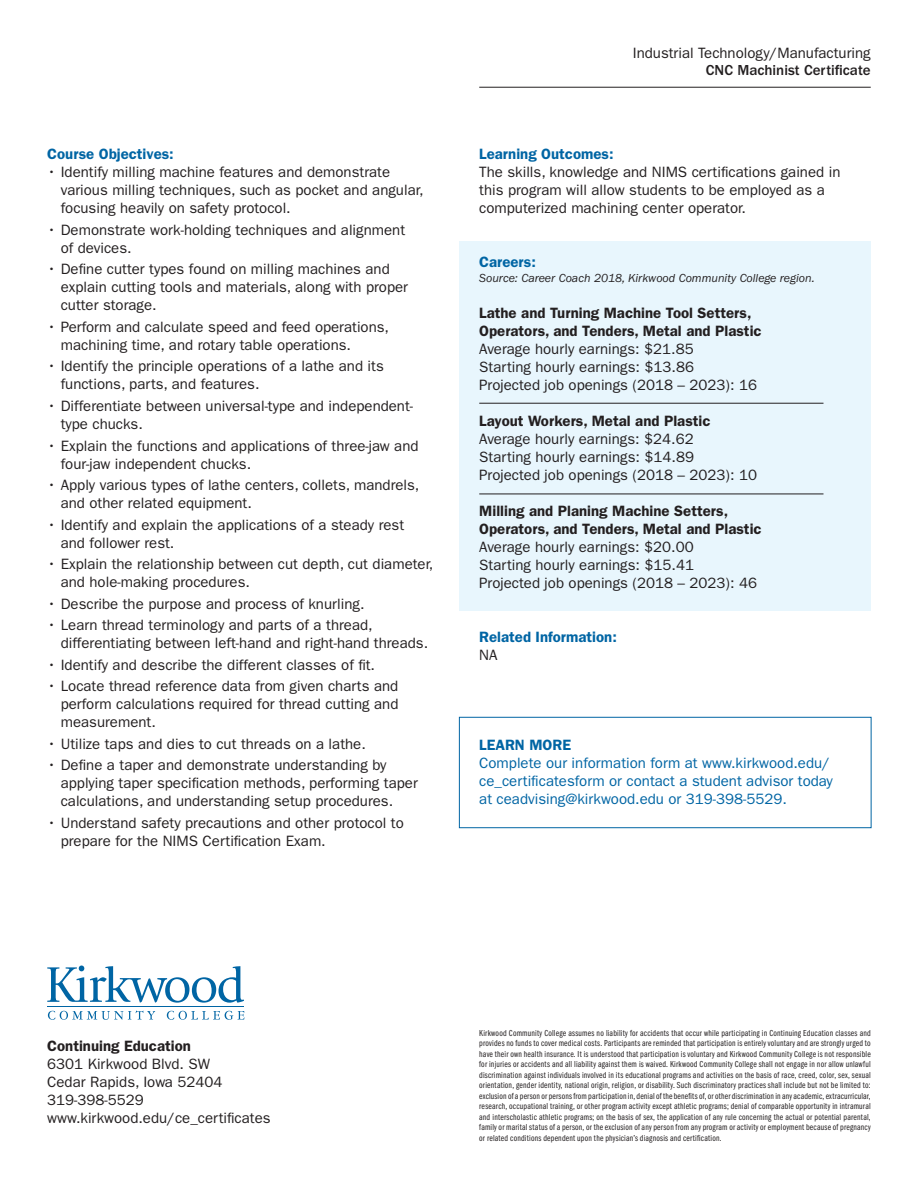
<style>
.page{position:relative;width:918px;height:1188px;background:#fff}
.page>*{position:absolute;margin:0;border:0;box-sizing:border-box;transform-origin:0 0}
.t1{font:15px/18px "ITC Franklin Gothic Std";color:#231f20}
.t2{font:600 15px/18px "ITC Franklin Gothic Std";color:#231f20}
.t3{font:15px/18px "ITC Franklin Gothic Std";color:#0065a4}
.t4{font:600 15px "ITC Franklin Gothic Std";color:#0065a4}
.t5{font:500 15px "ITC Franklin Gothic Std";color:#231f20}
.t6{font:italic 12px "ITC Franklin Gothic Std";color:#231f20}
.t7{font:9px/10.5px "ITC Franklin Gothic Std Bk Cp";letter-spacing:.025em;color:#231f20;text-align:justify}
</style>
<div class="page">
<div style="left:459px;top:241px;width:412px;height:369px;background:#e8f6fd"></div>
<hr style="left:479px;top:494px;width:345px;height:1px;background:#231f20">
<hr style="left:479px;top:403px;width:345px;height:1px;background:#231f20">
<hr style="left:479px;top:87px;width:392px;height:1px;background:#231f20">
<hr style="left:47px;top:1006px;width:197px;height:1px;background:#0065a4">
<svg style="left:47px;top:966px;width:197px;height:37px"></svg>
<svg style="left:48px;top:1011px;width:107px;height:9px"></svg>
<svg style="left:167px;top:1011px;width:77px;height:9px"></svg>
<div style="left:459px;top:717px;width:413px;height:111px;border:1px solid #0065a4"></div>
<p class="t4" style="left:47px;top:145px;width:128px">Course Objectives:</p>
<p class="t1" style="left:61px;top:163px;width:364px;text-indent:-14px">• Identify milling machine features and demonstrate various milling techniques, such as pocket and angular, focusing heavily on safety protocol.</p>
<p class="t1" style="left:61px;top:221px;width:346px;text-indent:-14px">• Demonstrate work-holding techniques and alignment of devices.</p>
<p class="t1" style="left:61px;top:260px;width:349px;text-indent:-14px">• Define cutter types found on milling machines and explain cutting tools and materials, along with proper cutter storage.</p>
<p class="t1" style="left:61px;top:318px;width:330px;text-indent:-14px">• Perform and calculate speed and feed operations, machining time, and rotary table operations.</p>
<p class="t1" style="left:61px;top:358px;width:325px;text-indent:-14px">• Identify the principle operations of a lathe and its functions, parts, and features.</p>
<p class="t1" style="left:61px;top:397px;width:354px;text-indent:-14px">• Differentiate between universal-type and independent&shy;type chucks.</p>
<p class="t1" style="left:61px;top:437px;width:359px;text-indent:-14px">• Explain the functions and applications of three-jaw and four-jaw independent chucks.</p>
<p class="t1" style="left:61px;top:476px;width:360px;text-indent:-14px">• Apply various types of lathe centers, collets, mandrels, and other related equipment.</p>
<p class="t1" style="left:61px;top:516px;width:345px;text-indent:-14px">• Identify and explain the applications of a steady rest and follower rest.</p>
<p class="t1" style="left:61px;top:555px;width:374px;text-indent:-14px">• Explain the relationship between cut depth, cut diameter, and hole-making procedures.</p>
<p class="t1" style="left:47px;top:595px;width:319px">• Describe the purpose and process of knurling.</p>
<p class="t1" style="left:61px;top:616px;width:369px;text-indent:-14px">• Learn thread terminology and parts of a thread, differentiating between left-hand and right-hand threads.</p>
<p class="t1" style="left:47px;top:656px;width:329px">• Identify and describe the different classes of fit.</p>
<p class="t1" style="left:61px;top:677px;width:339px;text-align:justify;text-indent:-14px">• Locate thread reference data from given charts and perform calculations required for thread cutting and measurement.</p>
<p class="t1" style="left:47px;top:735px;width:320px">• Utilize taps and dies to cut threads on a lathe.</p>
<p class="t1" style="left:61px;top:756px;width:359px;text-indent:-14px">• Define a taper and demonstrate understanding by applying taper specification methods, performing taper calculations, and understanding setup procedures.</p>
<p class="t1" style="left:61px;top:814px;width:345px;text-indent:-14px">• Understand safety precautions and other protocol to prepare for the NIMS Certification Exam.</p>
<p class="t1" style="left:633px;top:44px;width:239px">Industrial Technology/Manufacturing</p>
<p class="t5" style="left:706px;top:62px;width:166px">CNC Machinist Certificate</p>
<p class="t4" style="left:479px;top:145px;width:136px">Learning Outcomes:</p>
<p class="t1" style="left:479px;top:163px;width:363px">The skills, knowledge and NIMS certifications gained in this program will allow students to be employed as a computerized machining center operator.</p>
<p class="t4" style="left:479px;top:253px;width:58px">Careers:</p>
<p class="t6" style="left:479px;top:271px;width:337px">Source: Career Coach 2018, Kirkwood Community College region.</p>
<p class="t2" style="left:479px;top:304px;width:284px">Lathe and Turning Machine Tool Setters,<br>Operators, and Tenders, Metal and Plastic</p>
<p class="t1" style="left:479px;top:340px;width:216px">Average hourly earnings: $21.85</p>
<p class="t1" style="left:479px;top:358px;width:216px">Starting hourly earnings: $13.86</p>
<p class="t1" style="left:479px;top:376px;width:279px">Projected job openings (2018 – 2023): 16</p>
<p class="t2" style="left:479px;top:412px;width:233px">Layout Workers, Metal and Plastic</p>
<p class="t1" style="left:479px;top:430px;width:216px">Average hourly earnings: $24.62</p>
<p class="t1" style="left:479px;top:448px;width:216px">Starting hourly earnings: $14.89</p>
<p class="t1" style="left:479px;top:466px;width:279px">Projected job openings (2018 – 2023): 10</p>
<p class="t2" style="left:479px;top:502px;width:284px">Milling and Planing Machine Setters,<br>Operators, and Tenders, Metal and Plastic</p>
<p class="t1" style="left:479px;top:538px;width:216px">Average hourly earnings: $20.00</p>
<p class="t1" style="left:479px;top:556px;width:216px">Starting hourly earnings: $15.41</p>
<p class="t1" style="left:479px;top:574px;width:279px">Projected job openings (2018 – 2023): 46</p>
<p class="t4" style="left:479px;top:628px;width:139px">Related Information:</p>
<p class="t1" style="left:479px;top:646px;width:20px">NA</p>
<p class="t4" style="left:479px;top:736px;width:93px">LEARN MORE</p>
<p class="t3" style="left:479px;top:754px;width:355px">Complete our information form at www.kirkwood.edu/ ce_certificatesform or contact a student advisor today at ceadvising@kirkwood.edu or 319-398-5529.</p>
<p class="t2" style="left:47px;top:1036px;width:145px">Continuing Education</p>
<p class="t1" style="left:47px;top:1055px;width:164px">6301 Kirkwood Blvd. SW</p>
<p class="t1" style="left:47px;top:1073px;width:177px">Cedar Rapids, Iowa 52404</p>
<p class="t1" style="left:47px;top:1091px;width:98px">319-398-5529</p>
<p class="t1" style="left:47px;top:1109px;width:225px">www.kirkwood.edu/ce_certificates</p>
<p class="t7" style="left:479px;top:1028px;width:393px">Kirkwood Community College assumes no liability for accidents that occur while participating in Continuing Education classes and provides no funds to cover medical costs. Participants are reminded that participation is entirely voluntary and are strongly urged to have their own health insurance. It is understood that participation is voluntary and Kirkwood Community College is not responsible for injuries or accidents and all liability against them is waived. Kirkwood Community College shall not engage in nor allow unlawful discrimination against individuals involved in its educational programs and activities on the basis of race, creed, color, sex, sexual orientation, gender identity, national origin, religion, or disability. Such discriminatory practices shall include but not be limited to: exclusion of a person or persons from participation in, denial of the benefits of, or other discrimination in any academic, extracurricular, research, occupational training, or other program activity except athletic programs; denial of comparable opportunity in intramural and interscholastic athletic programs; on the basis of sex, the application of any rule concerning the actual or potential parental, family or marital status of a person, or the exclusion of any person from any program or activity or employment because of pregnancy or related conditions dependent upon the physician’s diagnosis and certification.</p>
</div>
